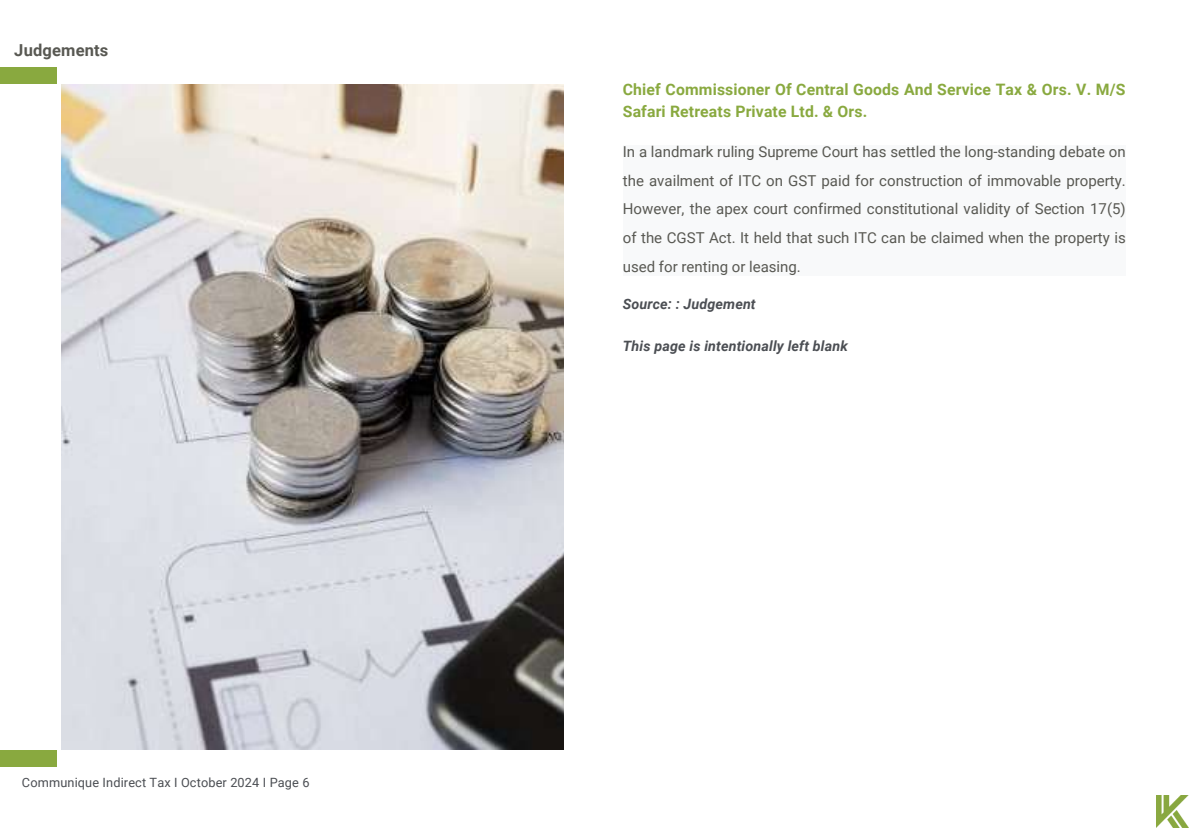
<style>
.page{position:relative;width:1194px;height:833px;background:#fff}
.page>*{position:absolute;margin:0;border:0;box-sizing:border-box;transform-origin:0 0}
.t1{font:700 16.5px "Roboto";letter-spacing:.01em;color:#585852}
.t2{font:700 15.75px/21.9px "Roboto";letter-spacing:.01em;color:#89a93f}
.t3{font:15px/28.7px "Roboto";color:#585852;text-align:justify}
.t4{font:italic 700 14.25px "Roboto";letter-spacing:.01em;color:#4b4e53}
.t5{font:12.75px "Roboto";letter-spacing:.01em;color:#4b4e53}
</style>
<div class="page">
<img style="left:1156px;top:795px;width:32px;height:32px">
<img style="left:61px;top:84px;width:502px;height:665px">
<div style="left:622px;top:146px;width:503px;height:130px;background:#f8f9fa"></div>
<div style="left:0;top:67px;width:57px;height:17px;background:#89a93f"></div>
<div style="left:0;top:749px;width:57px;height:17px;background:#89a93f"></div>
<p class="t1" style="left:14px;top:41px;width:96px">Judgements</p>
<p class="t5" style="left:22px;top:774px;width:289px">Communique Indirect Tax I October 2024 I Page 6</p>
<p class="t2" style="left:622px;top:79px;width:504px">Chief Commissioner Of Central Goods And Service Tax &amp; Ors. V. M/S<br>Safari Retreats Private Ltd. &amp; Ors.</p>
<p class="t3" style="left:622px;top:137px;width:504px">In a landmark ruling Supreme Court has settled the long-standing debate on the availment of ITC on GST paid for construction of immovable property.<br>However, the apex court confirmed constitutional validity of Section 17(5) of the CGST Act. It held that such ITC can be claimed when the property is used for renting or leasing.</p>
<p class="t4" style="left:622px;top:296px;width:134px">Source: : Judgement</p>
<p class="t4" style="left:622px;top:337px;width:226px">This page is intentionally left blank</p>
</div>
